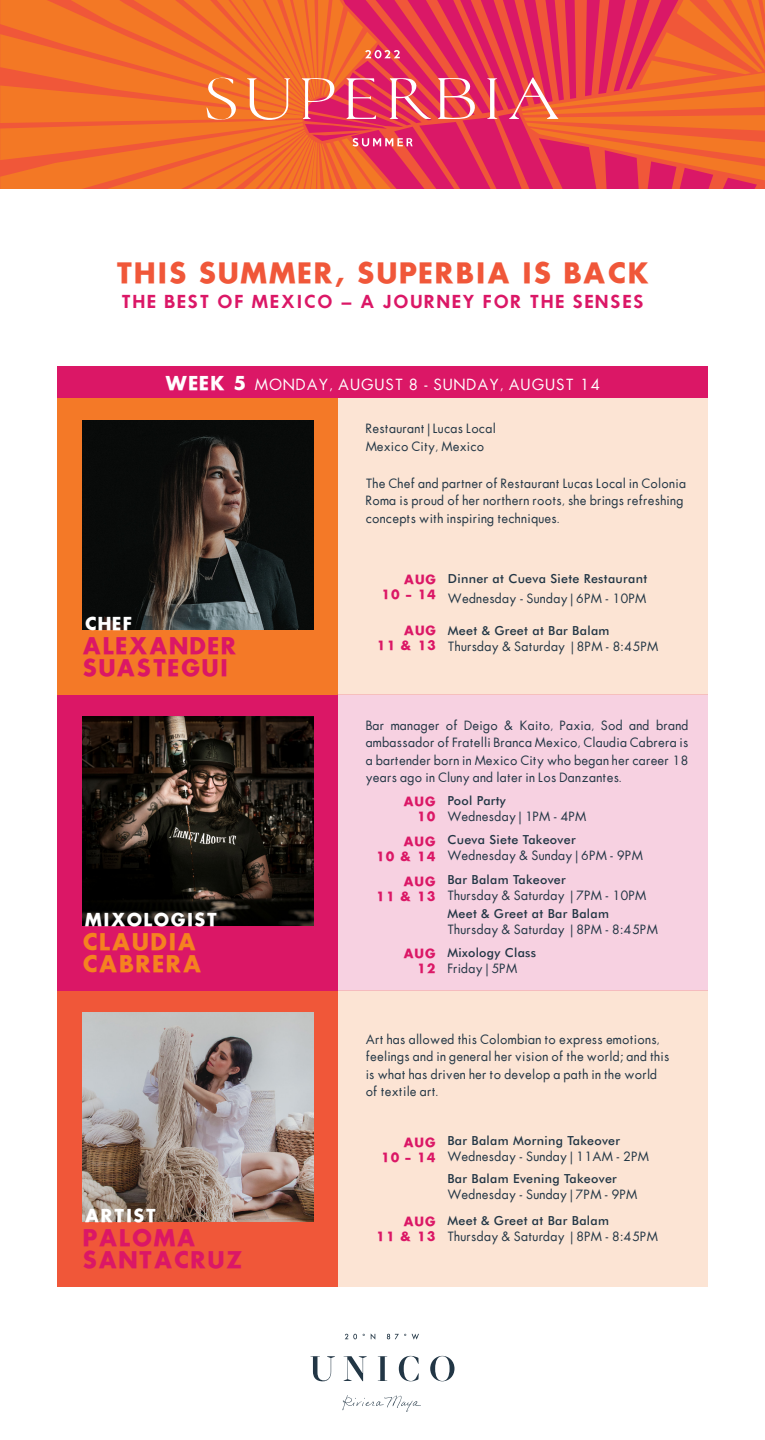
<style>
.page{position:relative;width:765px;height:1440px;background:#fff}
.page>*{position:absolute;margin:0;border:0;box-sizing:border-box;transform-origin:0 0}
.t1{font:27.5px "Futura ICG Bold";letter-spacing:.05em;color:#f05739}
.t2{font:22.5px "Futura ICG Bold";letter-spacing:.05em;color:#db1766}
.t3{font:22.5px "Futura ICG Bold";letter-spacing:.05em;color:#f58220}
.t4{font:17.5px "Futura ICG Demi";letter-spacing:.1em;color:#db1766}
.t5{font:17.5px "Futura ICG Bold";letter-spacing:.05em;color:#fff}
.t6{font:15px "Futura ICG Book";letter-spacing:.08em;color:#fff}
.t7{font:12.5px/17.5px "Futura ICG Book";letter-spacing:.025em;color:#223645}
.t8{font:500 12.5px "Futura BT";letter-spacing:.025em;color:#223645}
.t9{font:12.5px/15px "Futura ICG Bold";letter-spacing:.05em;color:#db1766;text-align:right}
.s1{font-family:"Futura ICG Bold";font-size:18.75px}
</style>
<div class="page">
<div style="left:338px;top:990px;width:370px;height:296px;background:#fce4d4"></div>
<div style="left:57px;top:990px;width:281px;height:296px;background:#f05739"></div>
<div style="left:57px;top:694px;width:281px;height:296px;background:#db1766"></div>
<div style="left:57px;top:398px;width:281px;height:296px;background:#f47927"></div>
<div style="left:57px;top:367px;width:651px;height:31px;background:#db1766"></div>
<img style="left:82px;top:1013px;width:232px;height:209px">
<img style="left:82px;top:717px;width:232px;height:209px">
<img style="left:82px;top:421px;width:232px;height:209px">
<svg style="left:0;top:0;width:765px;height:189px;background:#ec5b3e"></svg>
<div style="left:338px;top:694px;width:370px;height:296px;background:#f7d1e1"></div>
<div style="left:338px;top:398px;width:370px;height:296px;background:#fce4d4"></div>
<svg style="left:311px;top:1356px;width:24px;height:25px"></svg>
<svg style="left:344px;top:1356px;width:23px;height:25px"></svg>
<svg style="left:378px;top:1356px;width:9px;height:25px"></svg>
<svg style="left:399px;top:1356px;width:20px;height:25px"></svg>
<svg style="left:430px;top:1356px;width:25px;height:25px"></svg>
<svg style="left:345px;top:1334px;width:12px;height:5px"></svg>
<svg style="left:371px;top:1333px;width:4px;height:7px"></svg>
<svg style="left:387px;top:1334px;width:19px;height:5px"></svg>
<svg style="left:412px;top:1334px;width:7px;height:6px"></svg>
<svg style="left:343px;top:1395px;width:78px;height:17px"></svg>
<p class="t1" style="left:116px;top:253px;width:535px">THIS SUMMER, SUPERBIA IS BACK</p>
<p class="t4" style="left:121px;top:290px;width:523px">THE BEST OF MEXICO – A JOURNEY FOR THE SENSES</p>
<p class="t6" style="left:165px;top:375px;width:436px"><span class="s1">WEEK 5</span> MONDAY, AUGUST 8 - SUNDAY, AUGUST 14</p>
<p class="t7" style="left:366px;top:420px;width:132px">Restaurant | Lucas Local</p>
<p class="t7" style="left:366px;top:437px;width:120px">Mexico City, Mexico</p>
<p class="t5" style="left:85px;top:611px;width:48px">CHEF</p>
<p class="t2" style="left:82px;top:630px;width:156px">ALEXANDER</p>
<p class="t2" style="left:82px;top:652px;width:147px">SUASTEGUI</p>
<p class="t5" style="left:85px;top:907px;width:134px">MIXOLOGIST</p>
<p class="t3" style="left:82px;top:926px;width:116px">CLAUDIA</p>
<p class="t3" style="left:82px;top:948px;width:121px">CABRERA</p>
<p class="t5" style="left:85px;top:1203px;width:73px">ARTIST</p>
<p class="t2" style="left:82px;top:1222px;width:115px">PALOMA</p>
<p class="t2" style="left:82px;top:1244px;width:162px">SANTACRUZ</p>
<p class="t7" style="left:366px;top:474px;width:322px">The Chef and partner of Restaurant Lucas Local in Colonia<br>Roma is proud of her northern roots, she brings refreshing concepts with inspiring techniques.</p>
<p class="t9" style="left:381px;top:572px;width:57px">AUG<br>10 - 14</p>
<p class="t9" style="left:376px;top:623px;width:62px">AUG<br>11 &amp; 13</p>
<p class="t8" style="left:448px;top:571px;width:201px">Dinner at Cueva Siete Restaurant</p>
<p class="t7" style="left:448px;top:589px;width:200px">Wednesday - Sunday | 6PM - 10PM</p>
<p class="t8" style="left:448px;top:623px;width:163px">Meet &amp; Greet at Bar Balam</p>
<p class="t7" style="left:448px;top:637px;width:212px">Thursday &amp; Saturday | 8PM - 8:45PM</p>
<p class="t7" style="left:366px;top:716px;width:324px;text-align:justify">Bar manager of Deigo &amp; Kaito, Paxia, Sod and brand ambassador of Fratelli Branca Mexico, Claudia Cabrera is a bartender born in Mexico City who began her career 18 years ago in Cluny and later in Los Danzantes.</p>
<p class="t9" style="left:404px;top:794px;width:34px">AUG<br>10</p>
<p class="t9" style="left:376px;top:834px;width:62px">AUG<br>10 &amp; 14</p>
<p class="t9" style="left:376px;top:874px;width:62px">AUG<br>11 &amp; 13</p>
<p class="t9" style="left:404px;top:945px;width:34px">AUG<br>12</p>
<p class="t8" style="left:447px;top:793px;width:60px">Pool Party</p>
<p class="t7" style="left:447px;top:807px;width:140px">Wednesday | 1PM - 4PM</p>
<p class="t8" style="left:447px;top:832px;width:130px">Cueva Siete Takeover</p>
<p class="t7" style="left:447px;top:847px;width:197px">Wednesday &amp; Sunday | 6PM - 9PM</p>
<p class="t8" style="left:447px;top:872px;width:120px">Bar Balam Takeover</p>
<p class="t7" style="left:447px;top:887px;width:200px">Thursday &amp; Saturday | 7PM - 10PM</p>
<p class="t8" style="left:447px;top:906px;width:163px">Meet &amp; Greet at Bar Balam</p>
<p class="t7" style="left:447px;top:921px;width:212px">Thursday &amp; Saturday | 8PM - 8:45PM</p>
<p class="t8" style="left:447px;top:945px;width:90px">Mixology Class</p>
<p class="t7" style="left:447px;top:960px;width:71px">Friday | 5PM</p>
<p class="t7" style="left:366px;top:1030px;width:305px">Art has allowed this Colombian to express emotions, feelings and in general her vision of the world; and this is what has driven her to develop a path in the world of textile art.</p>
<p class="t9" style="left:380px;top:1134px;width:57px">AUG<br>10 - 14</p>
<p class="t9" style="left:376px;top:1214px;width:62px">AUG<br>11 &amp; 13</p>
<p class="t8" style="left:447px;top:1133px;width:174px">Bar Balam Morning Takeover</p>
<p class="t7" style="left:447px;top:1147px;width:203px">Wednesday - Sunday | 11AM - 2PM</p>
<p class="t8" style="left:447px;top:1171px;width:171px">Bar Balam Evening Takeover</p>
<p class="t7" style="left:447px;top:1186px;width:191px">Wednesday - Sunday | 7PM - 9PM</p>
<p class="t8" style="left:447px;top:1213px;width:163px">Meet &amp; Greet at Bar Balam</p>
<p class="t7" style="left:447px;top:1227px;width:212px">Thursday &amp; Saturday | 8PM - 8:45PM</p>
</div>
